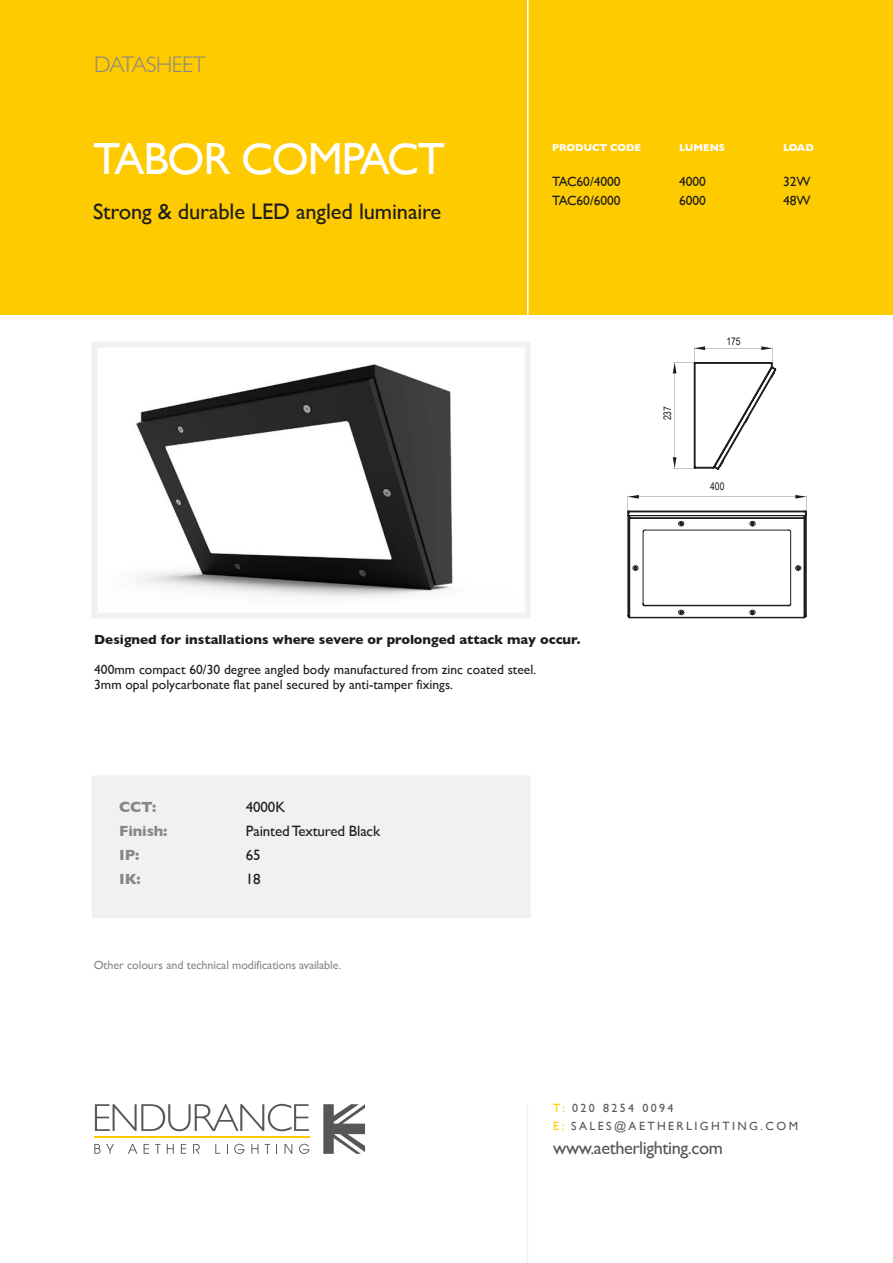
<style>
.page{position:relative;width:893px;height:1263px;background:#fff}
.page>*{position:absolute;margin:0;border:0;box-sizing:border-box;transform-origin:0 0}
.t1{font:45px "Gill Sans";letter-spacing:-.025em;color:#fff}
.t2{font:22.5px "Gill Sans";letter-spacing:-.005em;color:#1d1d1b}
.t3{font:300 22.5px "Gill Sans";letter-spacing:-.025em;color:#878787}
.t4{font:18.3px "Gill Sans";letter-spacing:-.025em;color:#575756}
.t5{font:15px "Gill Sans";letter-spacing:-.01em;color:#1d1d1b}
.t6{font:700 15px "Gill Sans";letter-spacing:-.01em;color:#878787}
.t7{font:13.5px/15px "Gill Sans";color:#1d1d1b}
.t8{font:700 13.5px "Gill Sans";color:#1d1d1b}
.t9{font:12px "Gill Sans";letter-spacing:-.005em;color:#878787}
.t10{font:12px/18.1px "Gill Sans";letter-spacing:.2em;color:#575756}
.t11{font:10.5px "Arial Narrow";color:#1d1d1b}
.t12{font:700 10.2px "Gill Sans";letter-spacing:-.01em;color:#fff}
.s1{color:#feca00}
</style>
<div class="page">
<div style="left:0;top:0;width:893px;height:314px;background:#feca00"></div>
<div style="left:92px;top:775px;width:439px;height:143px;background:#f2f1f1"></div>
<hr style="left:527px;top:0;width:2px;height:323px;background:#fff">
<div style="left:92px;top:341px;width:439px;height:278px;border:6px solid #f2f1f1"></div>
<svg style="left:627px;top:510px;width:180px;height:108px"></svg>
<svg style="left:694px;top:362px;width:82px;height:108px"></svg>
<svg style="left:673px;top:362px;width:3px;height:11px"></svg>
<svg style="left:694px;top:346px;width:11px;height:4px"></svg>
<svg style="left:761px;top:346px;width:11px;height:4px"></svg>
<svg style="left:673px;top:457px;width:3px;height:11px"></svg>
<svg style="left:628px;top:495px;width:11px;height:4px"></svg>
<svg style="left:795px;top:495px;width:11px;height:4px"></svg>
<img style="left:136px;top:364px;width:317px;height:234px">
<hr style="left:527px;top:1104px;width:1px;height:159px;background:#f2f1f1">
<svg style="left:95px;top:1104px;width:214px;height:27px"></svg>
<svg style="left:323px;top:1104px;width:42px;height:50px"></svg>
<svg style="left:94px;top:1144px;width:20px;height:10px"></svg>
<svg style="left:128px;top:1144px;width:9px;height:10px"></svg>
<svg style="left:144px;top:1144px;width:5px;height:10px"></svg>
<svg style="left:155px;top:1144px;width:5px;height:10px"></svg>
<svg style="left:167px;top:1144px;width:7px;height:10px"></svg>
<svg style="left:181px;top:1144px;width:5px;height:10px"></svg>
<svg style="left:193px;top:1144px;width:7px;height:10px"></svg>
<svg style="left:215px;top:1144px;width:5px;height:10px"></svg>
<svg style="left:234px;top:1144px;width:11px;height:10px"></svg>
<svg style="left:251px;top:1144px;width:7px;height:10px"></svg>
<svg style="left:265px;top:1144px;width:5px;height:10px"></svg>
<svg style="left:284px;top:1144px;width:8px;height:10px"></svg>
<svg style="left:299px;top:1144px;width:10px;height:10px"></svg>
<hr style="left:94px;top:1137px;width:216px;height:1px;background:#feca00">
<h2 class="t3" style="left:94px;top:47px;width:113px">DATASHEET</h2>
<h1 class="t1" style="left:93px;top:132px;width:353px">TABOR COMPACT</h1>
<h2 class="t2" style="left:93px;top:198px;width:350px">Strong &amp; durable LED angled luminaire</h2>
<p class="t12" style="left:552px;top:139px;width:91px">PRODUCT CODE</p>
<p class="t12" style="left:679px;top:139px;width:48px">LUMENS</p>
<p class="t12" style="left:783px;top:139px;width:32px">LOAD</p>
<p class="t7" style="left:552px;top:173px;width:70px">TAC60/4000</p>
<p class="t7" style="left:679px;top:173px;width:28px">4000</p>
<p class="t7" style="left:783px;top:173px;width:29px">32W</p>
<p class="t7" style="left:552px;top:193px;width:70px">TAC60/6000</p>
<p class="t7" style="left:679px;top:193px;width:28px">6000</p>
<p class="t7" style="left:783px;top:193px;width:29px">48W</p>
<p class="t11" style="left:661px;top:420px;width:16px;rotate:-90deg">237</p>
<p class="t11" style="left:726px;top:336px;width:16px">175</p>
<p class="t11" style="left:710px;top:480px;width:16px">400</p>
<p class="t8" style="left:94px;top:629px;width:488px">Designed for installations where severe or prolonged attack may occur.</p>
<p class="t7" style="left:94px;top:662px;width:444px">400mm compact 60/30 degree angled body manufactured from zinc coated steel.<br>3mm opal polycarbonate flat panel secured by anti-tamper fixings.</p>
<p class="t6" style="left:119px;top:795px;width:39px">CCT:</p>
<p class="t5" style="left:246px;top:798px;width:41px">4000K</p>
<p class="t6" style="left:119px;top:819px;width:50px">Finish:</p>
<p class="t5" style="left:246px;top:822px;width:136px">Painted Textured Black</p>
<p class="t6" style="left:119px;top:843px;width:22px">IP:</p>
<p class="t5" style="left:246px;top:846px;width:16px">65</p>
<p class="t6" style="left:119px;top:867px;width:23px">IK:</p>
<p class="t5" style="left:246px;top:870px;width:16px">18</p>
<p class="t9" style="left:94px;top:958px;width:249px">Other colours and technical modifications available.</p>
<p class="t10" style="left:553px;top:1099px;width:246px"><span class="s1">T:</span> 020 8254 0094<br><span class="s1">E:</span> SALES@AETHERLIGHTING.COM</p>
<h3 class="t4" style="left:553px;top:1137px;width:171px">www.aetherlighting.com</h3>
</div>
